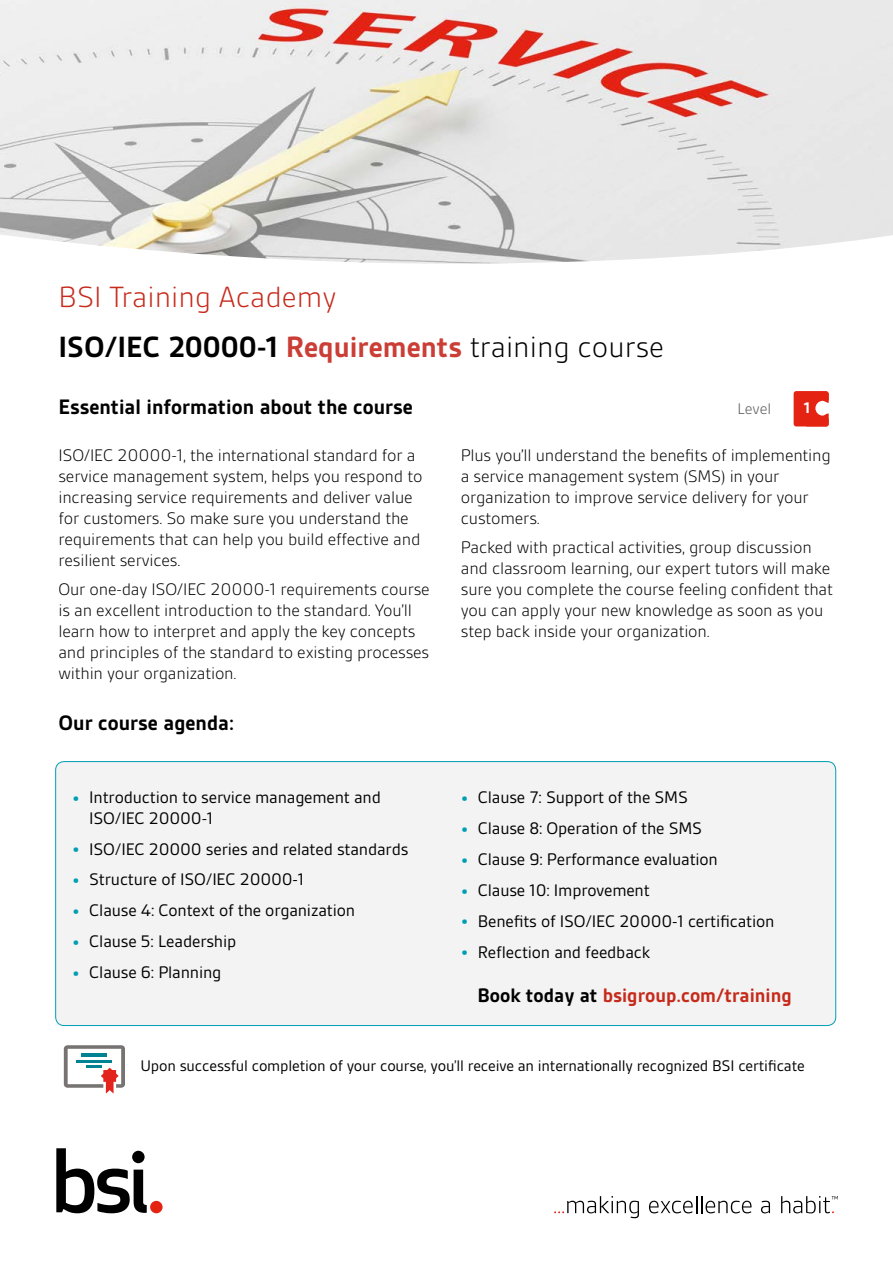
<style>
.page{position:relative;width:893px;height:1263px;background:#fff}
.page>*{position:absolute;margin:0;border:0;box-sizing:border-box;transform-origin:0 0}
.t1{font:300 31.5px/49.1px "BSI Gesta";color:#c62a1b}
.t2{font:700 22.5px "BSI Gesta";color:#000}
.t3{font:700 21px "BSI Gesta";color:#c62a1b}
.t4{font:300 18px/21px "BSI Gesta";letter-spacing:-.01em;color:#000}
.t5{font:18px/20.2px "BSI Gesta";letter-spacing:-.01em;color:#000}
.t6{font:16.5px "BSI Gesta";letter-spacing:-.01em;color:#000}
.t7{font:300 16.5px "BSI Gesta";letter-spacing:-.01em;color:#575756}
.t8{font:700 16.5px "BSI Gesta";color:#fff}
.s1{font-weight:700;color:#000}
.s2{font-weight:700;color:#cb3e36}
.s3{color:#000}
.s4{font-weight:700;font-size:19.5px;color:#009eb5}
</style>
<div class="page">
<svg style="left:56px;top:1148px;width:91px;height:65px"></svg>
<div style="left:150px;top:1201px;width:13px;height:12px;background:#e42313;border-radius:50%"></div>
<svg style="left:554px;top:1196px;width:85px;height:22px"></svg>
<svg style="left:649px;top:1196px;width:102px;height:17px"></svg>
<svg style="left:761px;top:1201px;width:9px;height:12px"></svg>
<svg style="left:781px;top:1196px;width:57px;height:17px"></svg>
<svg style="left:794px;top:391px;width:35px;height:35px"></svg>
<img style="left:0;top:0;width:893px;height:264px">
<div style="left:56px;top:761px;width:780px;height:264px;background:#f2f3f2;border-radius:9px"></div>
<svg style="left:64px;top:1045px;width:61px;height:48px"></svg>
<h1 class="t1" style="left:58px;top:273px;width:607px">BSI Training Academy<br><span class="s1">ISO/IEC 20000-1</span> <span class="s2">Requirements</span> <span class="s3">training course</span></h1>
<p class="t2" style="left:58px;top:395px;width:356px">Essential information about the course</p>
<p class="t4" style="left:58px;top:445px;width:365px">ISO/IEC 20000-1, the international standard for a service management system, helps you respond to increasing service requirements and deliver value for customers. So make sure you understand the requirements that can help you build effective and resilient services.</p>
<p class="t4" style="left:58px;top:579px;width:373px">Our one-day ISO/IEC 20000-1 requirements course is an excellent introduction to the standard. You’ll learn how to interpret and apply the key concepts and principles of the standard to existing processes within your organization.</p>
<p class="t7" style="left:737px;top:400px;width:35px">Level</p>
<p class="t8" style="left:804px;top:399px;width:8px">1</p>
<p class="t4" style="left:461px;top:445px;width:371px">Plus you’ll understand the benefits of implementing a service management system (SMS) in your organization to improve service delivery for your customers.</p>
<p class="t4" style="left:461px;top:537px;width:374px">Packed with practical activities, group discussion and classroom learning, our expert tutors will make sure you complete the course feeling confident that you can apply your new knowledge as soon as you step back inside your organization.</p>
<p class="t2" style="left:58px;top:711px;width:177px">Our course agenda:</p>
<p class="t5" style="left:89px;top:787px;width:293px;text-indent:-17px"><span class="s4">•</span> Introduction to service management and<br>ISO/IEC 20000-1</p>
<p class="t5" style="left:72px;top:839px;width:338px"><span class="s4">•</span> ISO/IEC 20000 series and related standards</p>
<p class="t5" style="left:72px;top:869px;width:234px"><span class="s4">•</span> Structure of ISO/IEC 20000-1</p>
<p class="t5" style="left:72px;top:900px;width:284px"><span class="s4">•</span> Clause 4: Context of the organization</p>
<p class="t5" style="left:72px;top:931px;width:166px"><span class="s4">•</span> Clause 5: Leadership</p>
<p class="t5" style="left:72px;top:962px;width:151px"><span class="s4">•</span> Clause 6: Planning</p>
<p class="t5" style="left:461px;top:787px;width:229px"><span class="s4">•</span> Clause 7: Support of the SMS</p>
<p class="t5" style="left:461px;top:818px;width:243px"><span class="s4">•</span> Clause 8: Operation of the SMS</p>
<p class="t5" style="left:461px;top:849px;width:259px"><span class="s4">•</span> Clause 9: Performance evaluation</p>
<p class="t5" style="left:461px;top:880px;width:190px"><span class="s4">•</span> Clause 10: Improvement</p>
<p class="t5" style="left:461px;top:911px;width:315px"><span class="s4">•</span> Benefits of ISO/IEC 20000-1 certification</p>
<p class="t5" style="left:461px;top:942px;width:191px"><span class="s4">•</span> Reflection and feedback</p>
<p class="t3" style="left:478px;top:984px;width:316px"><span class="s3">Book today at</span> bsigroup.com/training</p>
<p class="t6" style="left:140px;top:1057px;width:666px">Upon successful completion of your course, you’ll receive an internationally recognized BSI certificate</p>
</div>
